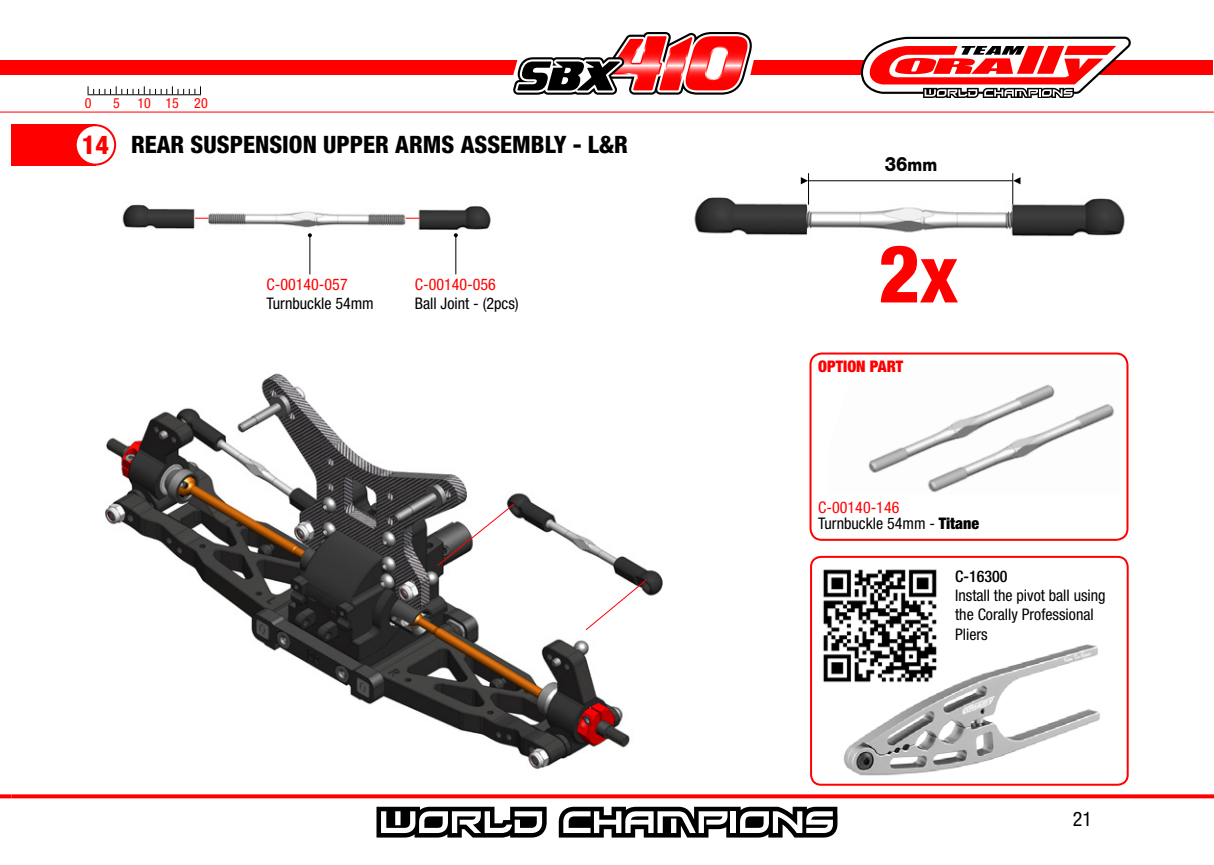
<style>
.page{position:relative;width:1214px;height:865px;background:#fff}
.page>*{position:absolute;margin:0;border:0;box-sizing:border-box;transform-origin:0 0}
.t1{font:800 condensed 80px "Helvetica Neue LT Std";color:#f00}
.t2{font:800 condensed 24px "Helvetica Neue LT Std";color:#000}
.t3{font:condensed 20px "Helvetica Neue LT Std";color:#000}
.t4{font:800 19.8px "Helvetica Neue LT Std";color:#000;scale:.91 1}
.t5{font:condensed 16px/19.2px "Helvetica Neue LT Std";color:#000}
.t6{font:condensed 16px "Helvetica Neue LT Std";color:#f00}
.t7{font:900 condensed 16px "Helvetica Neue LT Std";color:#f00}
.t8{font:500 condensed 16px "Helvetica Neue LT Std";color:#000}
.t9{font:condensed 14px "Helvetica Neue LT Std";color:#f00}
.s1{font-size:26px;color:#f00}
.s2{font-size:17.6px}
.s3{color:#f00}
.s4{font-weight:900}
</style>
<div class="page">
<div style="left:0;top:60px;width:11px;height:14px;background:#f00"></div>
<div style="left:11px;top:60px;width:1201px;height:14px;background:#f00"></div>
<svg style="left:859px;top:36px;width:273px;height:62px"></svg>
<hr style="left:88px;top:94px;width:113px;height:1px;background:#000">
<svg style="left:88px;top:86px;width:113px;height:8px"></svg>
<hr style="left:0;top:112px;width:1213px;height:1px;background:#f00">
<svg style="left:376px;top:806px;width:170px;height:31px"></svg>
<svg style="left:558px;top:806px;width:279px;height:31px"></svg>
<svg style="left:0;top:794px;width:11px;height:4px"></svg>
<svg style="left:11px;top:794px;width:1202px;height:4px;background:#ff1818"></svg>
<svg style="left:513px;top:32px;width:241px;height:63px"></svg>
<img style="left:105px;top:373px;width:558px;height:397px">
<img style="left:122px;top:204px;width:369px;height:48px">
<img style="left:694px;top:181px;width:431px;height:56px">
<div style="left:809px;top:352px;width:319px;height:189px;border:2px solid #f00;border-radius:11px"></div>
<div style="left:810px;top:556px;width:318px;height:229px;border:2px solid #f00;border-radius:10px"></div>
<img style="left:843px;top:644px;width:257px;height:132px">
<img style="left:823px;top:569px;width:120px;height:120px">
<img style="left:868px;top:384px;width:247px;height:109px">
<svg style="left:195px;top:218px;width:13px;height:1px"></svg>
<svg style="left:406px;top:218px;width:13px;height:1px"></svg>
<svg style="left:436px;top:503px;width:79px;height:64px"></svg>
<svg style="left:584px;top:578px;width:63px;height:53px"></svg>
<div style="left:11px;top:124px;width:84px;height:41px;background:#f00"></div>
<div style="left:76px;top:125px;width:39px;height:40px;background:#fff;border-radius:50%"></div>
<div style="left:75px;top:124px;width:41px;height:42px;border:2px solid #f00;border-radius:50%"></div>
<hr style="left:808px;top:173px;width:1px;height:31px;background:#000">
<hr style="left:1012px;top:173px;width:1px;height:31px;background:#000">
<hr style="left:808px;top:180px;width:204px;height:1px;background:#000">
<svg style="left:800px;top:177px;width:8px;height:7px"></svg>
<svg style="left:1013px;top:177px;width:7px;height:7px"></svg>
<hr style="left:309px;top:235px;width:1px;height:39px;background:#000">
<svg style="left:308px;top:233px;width:4px;height:4px"></svg>
<hr style="left:455px;top:235px;width:1px;height:39px;background:#000">
<svg style="left:454px;top:233px;width:4px;height:4px"></svg>
<p class="t9" style="left:85px;top:95px;width:8px">0</p>
<p class="t9" style="left:113px;top:95px;width:8px">5</p>
<p class="t9" style="left:137px;top:95px;width:72px">10 15 20</p>
<h2 class="t2" style="left:82px;top:130px;width:547px"><span class="s1">14</span> REAR SUSPENSION UPPER ARMS ASSEMBLY - L&amp;R</h2>
<p class="t6" style="left:266px;top:275px;width:83px">C-00140-057</p>
<p class="t5" style="left:266px;top:294px;width:109px">Turnbuckle 54mm</p>
<p class="t6" style="left:415px;top:275px;width:83px">C-00140-056</p>
<p class="t5" style="left:415px;top:294px;width:105px">Ball Joint - (2pcs)</p>
<p class="t4" style="left:884px;top:152px;width:59px">36<span class="s2">mm</span></p>
<h1 class="t1" style="left:878px;top:224px;width:82px">2x</h1>
<p class="t7" style="left:818px;top:357px;width:86px">OPTION PART</p>
<p class="t5" style="left:818px;top:499px;width:162px;line-height:16px"><span class="s3">C-00140-146<br></span>Turnbuckle 54mm - <span class="s4">Titane</span></p>
<p class="t8" style="left:955px;top:566px;width:54px">C-16300</p>
<p class="t5" style="left:955px;top:586px;width:152px">Install the pivot ball using the Corally Professional<br>Pliers</p>
<p class="t3" style="left:1072px;top:807px;width:21px">21</p>
</div>
